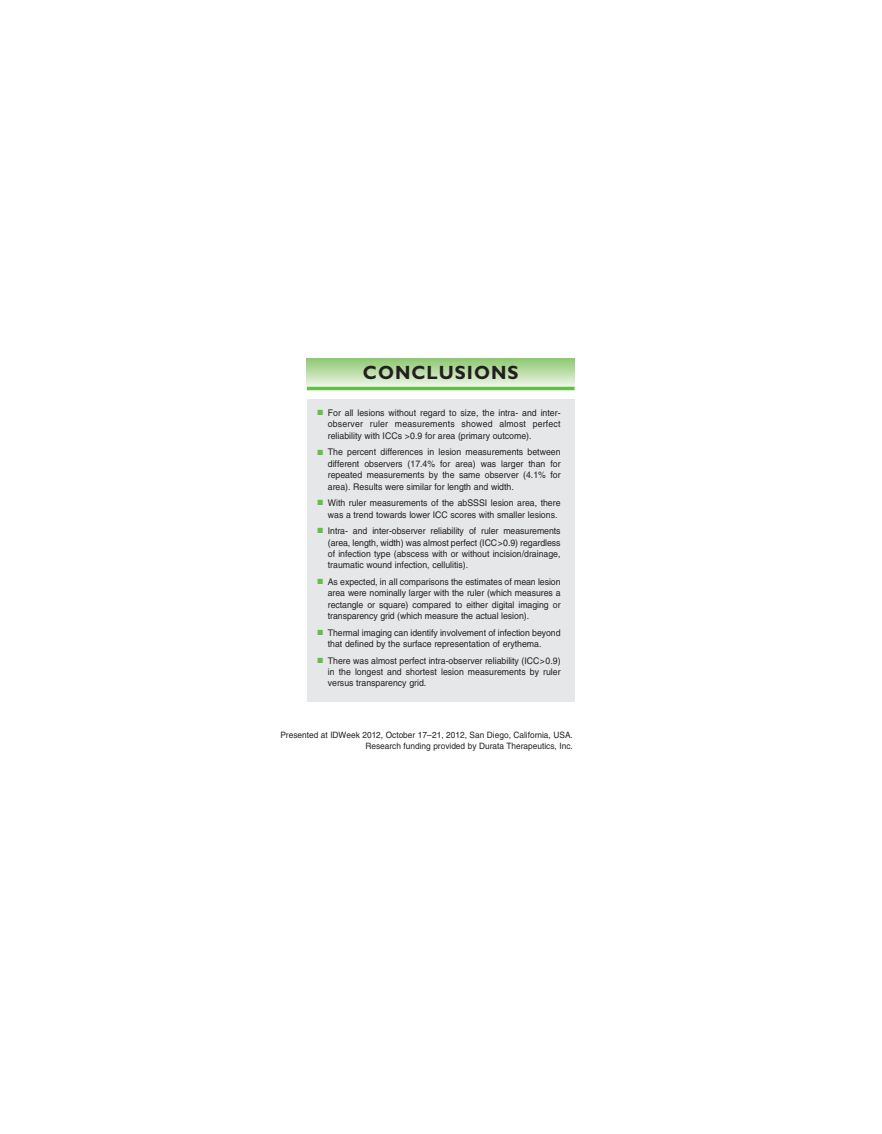
<style>
.page{position:relative;width:882px;height:1134px;background:#fff}
.page>*{position:absolute;margin:0;border:0;box-sizing:border-box;transform-origin:0 0}
.t1{font:700 19.25px "Gill Sans Std";letter-spacing:.055em;color:#231f20;scale:.95 1}
.t2{font:9.1px/11.4px "Helvetica LT Std";color:#231f20;text-align:justify;scale:.95 1}
.t3{font:8.75px/11.4px "Helvetica LT Std";color:#231f20;text-align:right;scale:.95 1}
.s1{color:#67bd49}
</style>
<div class="page">
<div style="left:307px;top:359px;width:268px;height:28px;background:linear-gradient(to bottom,#90c973,#ebf4e4)"></div>
<hr style="left:307px;top:387px;width:268px;height:3px;background:#67bd49">
<div style="left:307px;top:399px;width:268px;height:303px;background:#e6e7e8"></div>
<h1 class="t1" style="left:363px;top:361px;width:165px">CONCLUSIONS</h1>
<p class="t2" style="left:328px;top:408px;width:247px;text-indent:-11px"><span class="s1">■</span> For all lesions without regard to size, the intra- and inter&shy;observer ruler measurements showed almost perfect reliability with ICCs &gt;0.9 for area (primary outcome).</p>
<p class="t2" style="left:328px;top:448px;width:246px;text-indent:-11px"><span class="s1">■</span> The percent differences in lesion measurements between different observers (17.4% for area) was larger than for repeated measurements by the same observer (4.1% for area). Results were similar for length and width.</p>
<p class="t2" style="left:328px;top:498px;width:246px;text-indent:-11px"><span class="s1">■</span> With ruler measurements of the abSSSI lesion area, there was a trend towards lower ICC scores with smaller lesions.</p>
<p class="t2" style="left:328px;top:526px;width:247px;text-indent:-11px"><span class="s1">■</span> Intra- and inter-observer reliability of ruler measurements (area, length, width) was almost perfect (ICC&gt;0.9) regardless of infection type (abscess with or without incision/drainage, traumatic wound infection, cellulitis).</p>
<p class="t2" style="left:328px;top:577px;width:247px;text-indent:-11px"><span class="s1">■</span> As expected, in all comparisons the estimates of mean lesion area were nominally larger with the ruler (which measures a rectangle or square) compared to either digital imaging or transparency grid (which measure the actual lesion).</p>
<p class="t2" style="left:328px;top:628px;width:246px;text-indent:-11px"><span class="s1">■</span> Thermal imaging can identify involvement of infection beyond that defined by the surface representation of erythema.</p>
<p class="t2" style="left:328px;top:656px;width:246px;text-indent:-11px"><span class="s1">■</span> There was almost perfect intra-observer reliability (ICC&gt;0.9) in the longest and shortest lesion measurements by ruler versus transparency grid.</p>
<p class="t3" style="left:280px;top:730px;width:309px">Presented at IDWeek 2012, October 17–21, 2012, San Diego, California, USA.<br>Research funding provided by Durata Therapeutics, Inc.</p>
</div>
